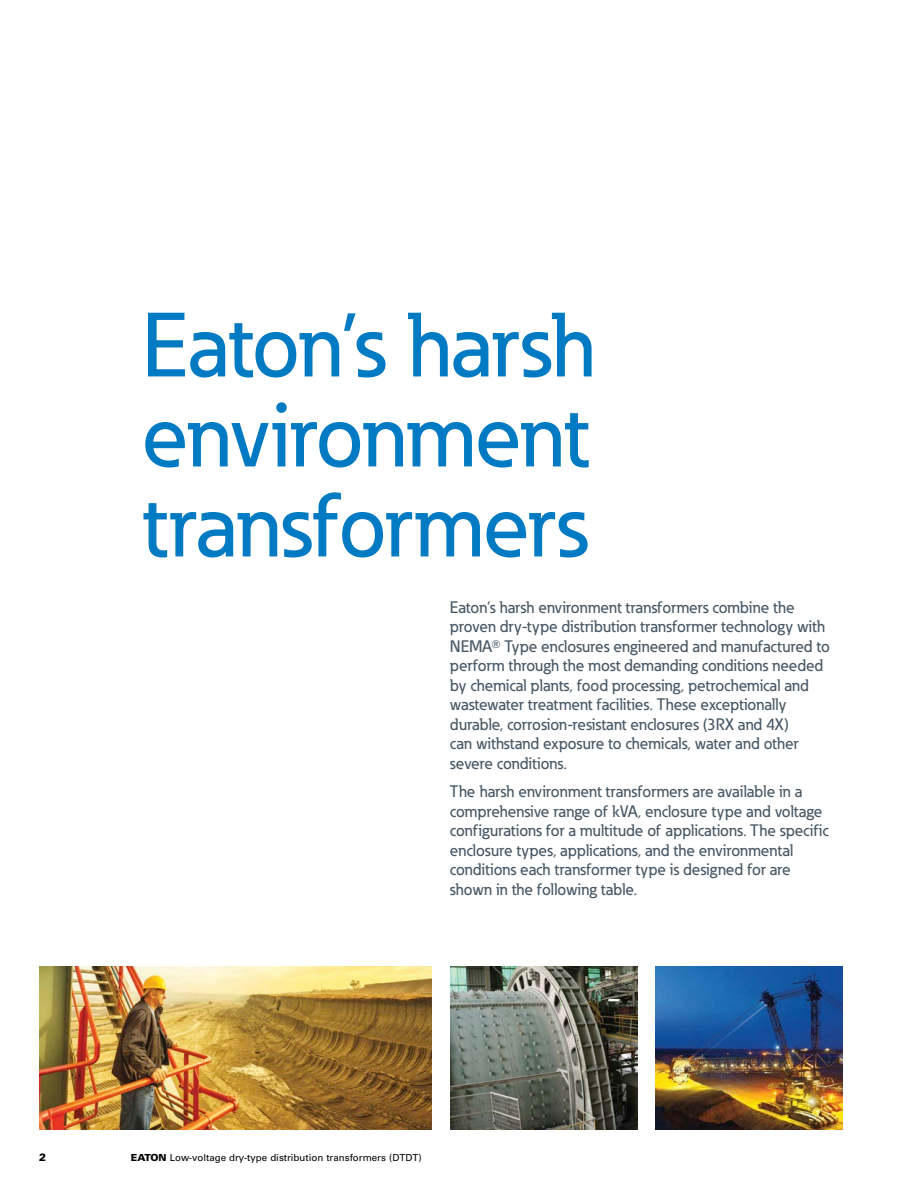
<style>
.page{position:relative;width:918px;height:1188px;background:#fff}
.page>*{position:absolute;margin:0;border:0;box-sizing:border-box;transform-origin:0 0}
.t1{font:500 90px/90px "Eaton";letter-spacing:-.01em;color:#007ac2;text-align:justify}
.t2{font:500 16.5px/19.5px "Eaton";letter-spacing:-.005em;color:#485865}
.t3{font:900 10.5px "Univers LT Std";color:#000}
.t4{font:9.75px "Univers LT Std";color:#000}
.s1{font-family:"Universal Newswith Comm Pi";font-weight:400}
.s2{font-weight:900}
</style>
<div class="page">
<img style="left:39px;top:967px;width:393px;height:163px">
<img style="left:450px;top:967px;width:188px;height:163px">
<img style="left:656px;top:967px;width:187px;height:163px">
<h1 class="t1" style="left:142px;top:299px;width:455px">Eaton’s harsh environment transformers</h1>
<p class="t2" style="left:450px;top:597px;width:382px">Eaton’s harsh environment transformers combine the proven dry-type distribution transformer technology with NEMA<span class="s1">T</span> Type enclosures engineered and manufactured to perform through the most demanding conditions needed by chemical plants, food processing, petrochemical and wastewater treatment facilities. These exceptionally durable, corrosion-resistant enclosures (3RX and 4X)<br>can withstand exposure to chemicals, water and other severe conditions.</p>
<p class="t2" style="left:450px;top:782px;width:380px">The harsh environment transformers are available in a comprehensive range of kVA, enclosure type and voltage configurations for a multitude of applications. The specific enclosure types, applications, and the environmental conditions each transformer type is designed for are shown in the following table.</p>
<p class="t3" style="left:39px;top:1151px;width:9px">2</p>
<p class="t4" style="left:131px;top:1152px;width:292px"><span class="s2">EATON</span> Low-voltage dry-type distribution transformers (DTDT)</p>
</div>
